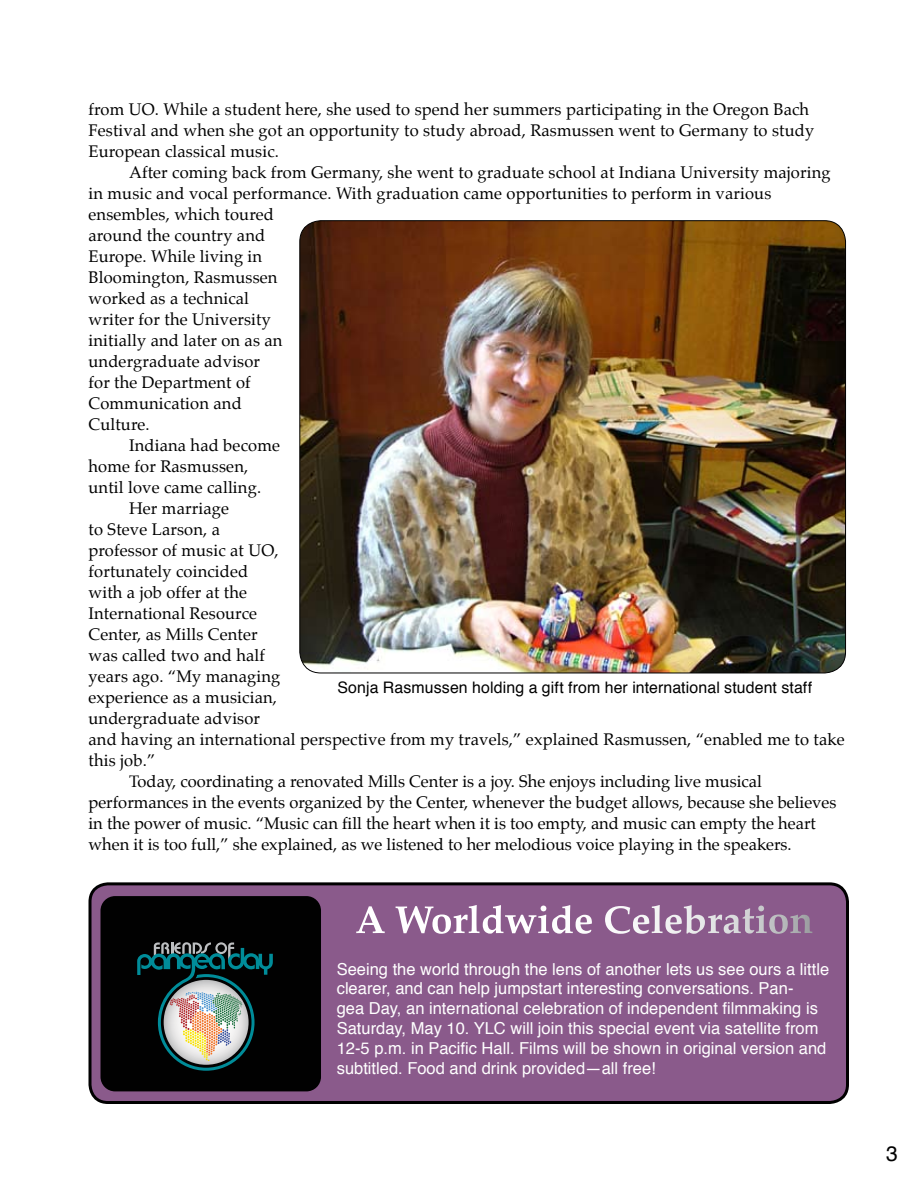
<style>
.page{position:relative;width:918px;height:1188px;background:#fff}
.page>*{position:absolute;margin:0;border:0;box-sizing:border-box;transform-origin:0 0}
.t1{font:700 39px "Palatino";color:#fff}
.t2{font:21px "Helvetica";color:#000}
.t3{font:16.5px/21px "Palatino";letter-spacing:.01em;color:#000}
.t4{font:16.5px/19.8px "Helvetica";color:#fff}
.t5{font:15.9px "Helvetica";letter-spacing:.01em;color:#000}
</style>
<div class="page">
<img style="left:300px;top:221px;width:546px;height:452px">
<div style="left:90px;top:884px;width:758px;height:218px;background:#8a5a8b;border-radius:18px"></div>
<div style="left:88px;top:882px;width:761px;height:222px;border:3px solid #000;border-radius:18px"></div>
<div style="left:101px;top:896px;width:220px;height:195px;background:#010101;border-radius:15px"></div>
<svg style="left:137px;top:942px;width:136px;height:129px"></svg>
<p class="t3" style="left:88px;top:98px;width:727px">from UO. While a student here, she used to spend her summers participating in the Oregon Bach<br>Festival and when she got an opportunity to study abroad, Rasmussen went to Germany to study<br>European classical music.</p>
<p class="t3" style="left:129px;top:161px;width:703px">After coming back from Germany, she went to graduate school at Indiana University majoring</p>
<p class="t3" style="left:88px;top:182px;width:684px">in music and vocal performance. With graduation came opportunities to perform in various</p>
<p class="t3" style="left:88px;top:204px;width:187px">ensembles, which toured</p>
<p class="t3" style="left:88px;top:225px;width:178px">around the country and</p>
<p class="t3" style="left:88px;top:246px;width:175px">Europe. While living in</p>
<p class="t3" style="left:88px;top:267px;width:191px">Bloomington, Rasmussen</p>
<p class="t3" style="left:88px;top:288px;width:162px">worked as a technical</p>
<p class="t3" style="left:88px;top:309px;width:184px">writer for the University</p>
<p class="t3" style="left:88px;top:330px;width:195px">initially and later on as an</p>
<p class="t3" style="left:88px;top:351px;width:173px">undergraduate advisor</p>
<p class="t3" style="left:88px;top:372px;width:164px">for the Department of</p>
<p class="t3" style="left:88px;top:393px;width:155px">Communication and</p>
<p class="t3" style="left:88px;top:414px;width:63px">Culture.</p>
<p class="t3" style="left:129px;top:435px;width:152px">Indiana had become</p>
<p class="t3" style="left:88px;top:456px;width:161px">home for Rasmussen,</p>
<p class="t3" style="left:88px;top:477px;width:174px">until love came calling.</p>
<p class="t3" style="left:129px;top:498px;width:102px">Her marriage</p>
<p class="t3" style="left:88px;top:519px;width:133px">to Steve Larson, a</p>
<p class="t3" style="left:88px;top:540px;width:192px">professor of music at UO,</p>
<p class="t3" style="left:88px;top:561px;width:161px">fortunately coincided</p>
<p class="t3" style="left:88px;top:582px;width:160px">with a job offer at the</p>
<p class="t3" style="left:88px;top:603px;width:170px">International Resource</p>
<p class="t3" style="left:88px;top:624px;width:171px">Center, as Mills Center</p>
<p class="t3" style="left:88px;top:645px;width:178px">was called two and half</p>
<p class="t3" style="left:88px;top:666px;width:193px">years ago. “My managing</p>
<p class="t3" style="left:88px;top:687px;width:190px">experience as a musician,</p>
<p class="t3" style="left:88px;top:708px;width:173px">undergraduate advisor</p>
<p class="t3" style="left:88px;top:729px;width:758px">and having an international perspective from my travels,” explained Rasmussen, “enabled me to take</p>
<p class="t3" style="left:88px;top:750px;width:68px">this job.”</p>
<p class="t3" style="left:129px;top:771px;width:635px">Today, coordinating a renovated Mills Center is a joy. She enjoys including live musical</p>
<p class="t3" style="left:88px;top:792px;width:750px">performances in the events organized by the Center, whenever the budget allows, because she believes</p>
<p class="t3" style="left:88px;top:813px;width:729px">in the power of music. “Music can fill the heart when it is too empty, and music can empty the heart</p>
<p class="t3" style="left:88px;top:834px;width:705px">when it is too full,” she explained, as we listened to her melodious voice playing in the speakers.</p>
<p class="t5" style="left:338px;top:675px;width:476px">Sonja Rasmussen holding a gift from her international student staff</p>
<h1 class="t1" style="left:355px;top:887px;width:459px">A Worldwide Celebration</h1>
<p class="t4" style="left:337px;top:959px;width:494px">Seeing the world through the lens of another lets us see ours a little clearer, and can help jumpstart interesting conversations. Pan-<br>gea Day, an international celebration of independent filmmaking is Saturday, May 10. YLC will join this special event via satellite from 12-5 p.m. in Pacific Hall. Films will be shown in original version and subtitled. Food and drink provided—all free!</p>
<p class="t2" style="left:886px;top:1138px;width:13px">3</p>
</div>
